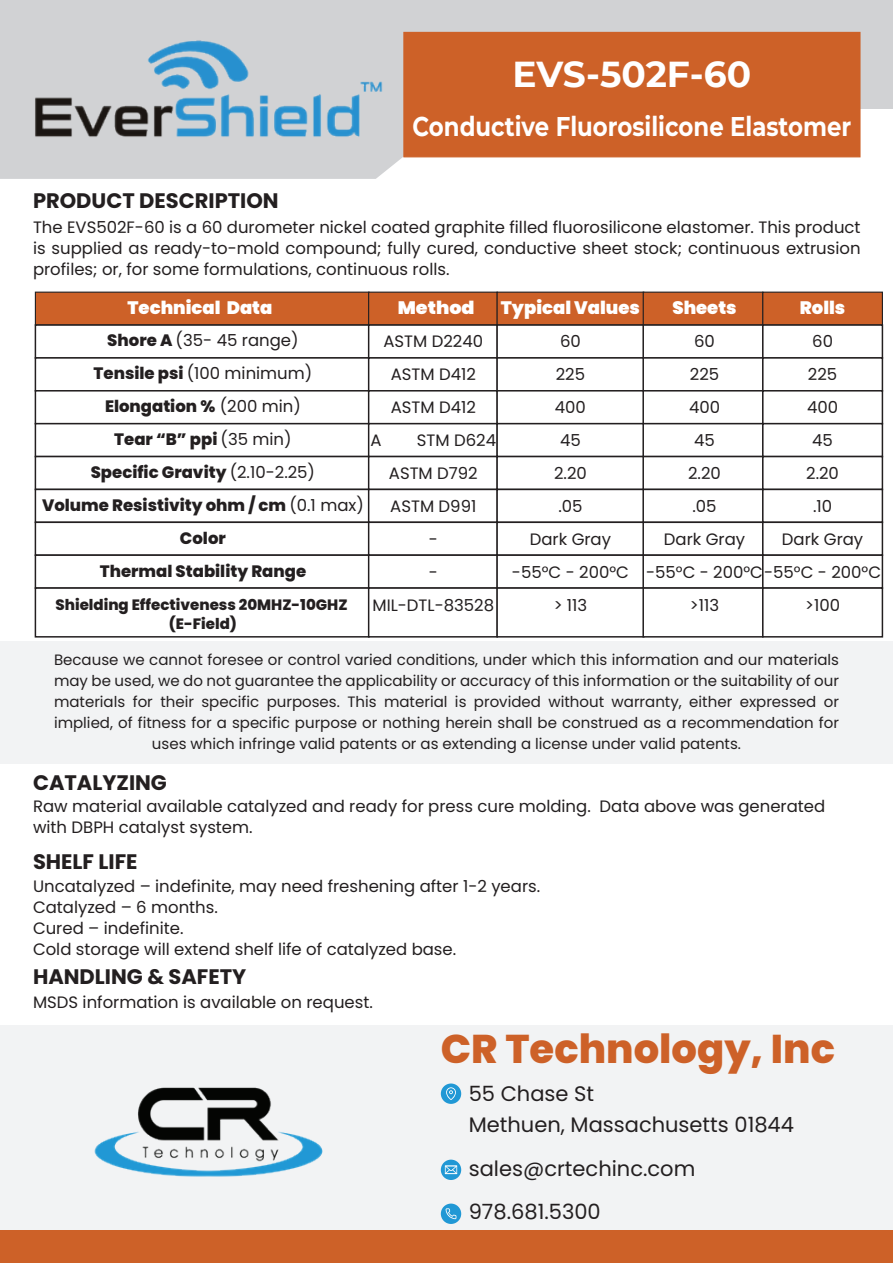
<style>
.page{position:relative;width:893px;height:1263px;background:#fff}
.page>*{position:absolute;margin:0;border:0;box-sizing:border-box;transform-origin:0 0}
.t1{font:800 40.05px "Poppins";color:#cd6128}
.t2{font:700 36px "Montserrat";letter-spacing:-.005em;color:#fff}
.t3{font:700 27px "Montserrat";color:#fff;scale:.85 1}
.t4{font:21px/31.5px "Poppins";color:#231f20}
.t5{font:700 21px "Poppins";color:#231f20}
.t6{font:900 18px "Poppins";color:#fff}
.t7{font:900 18px "Poppins";color:#fff;scale:1.06 1}
.t8{font:16.5px/33px "Poppins";color:#231f20;text-align:center}
.t9{font:800 16.5px/33px "Poppins";color:#231f20;text-align:center}
.t10{font:15px/21px "Poppins";color:#231f20;text-align:center}
.t11{font:800 15px/19.5px "Poppins";color:#231f20;text-align:center}
.s1{font-weight:400}
</style>
<div class="page">
<div style="left:0;top:0;width:893px;height:109px;background:#d1d2d4"></div>
<svg style="left:0;top:109px;width:481px;height:70px"></svg>
<div style="left:403px;top:32px;width:457px;height:125px;background:#cd6128"></div>
<div style="left:0;top:1025px;width:893px;height:205px;background:#f2f3f4"></div>
<div style="left:0;top:641px;width:893px;height:123px;background:#f2f3f4"></div>
<div style="left:0;top:1230px;width:893px;height:33px;background:#cd6128"></div>
<img style="left:94px;top:1087px;width:229px;height:90px">
<div style="left:441px;top:1203px;width:20px;height:21px;background:#2198d5;border-radius:50%"></div>
<svg style="left:446px;top:1208px;width:10px;height:11px"></svg>
<div style="left:441px;top:1083px;width:20px;height:21px;background:#2198d5;border-radius:50%"></div>
<svg style="left:446px;top:1087px;width:10px;height:13px"></svg>
<svg style="left:441px;top:1159px;width:20px;height:21px"></svg>
<svg style="left:445px;top:1165px;width:12px;height:9px"></svg>
<div style="left:35px;top:292px;width:335px;height:34px;background:#cd6128;border:1px solid #231f20"></div>
<div style="left:35px;top:324px;width:335px;height:35px;background:#fff;border:2px solid #231f20"></div>
<div style="left:35px;top:357px;width:335px;height:35px;background:#fff;border:2px solid #231f20"></div>
<div style="left:35px;top:390px;width:335px;height:34px;background:#fff;border:2px solid #231f20"></div>
<div style="left:35px;top:423px;width:335px;height:34px;background:#fff;border:2px solid #231f20"></div>
<div style="left:35px;top:456px;width:335px;height:34px;background:#fff;border:2px solid #231f20"></div>
<div style="left:35px;top:489px;width:335px;height:34px;background:#fff;border:2px solid #231f20"></div>
<div style="left:35px;top:521px;width:335px;height:35px;background:#fff;border:2px solid #231f20"></div>
<div style="left:35px;top:554px;width:335px;height:35px;background:#fff;border:2px solid #231f20"></div>
<img style="left:11px;top:31px;width:397px;height:148px">
<div style="left:368px;top:292px;width:130px;height:34px;background:#cd6128;border:1px solid #231f20"></div>
<div style="left:368px;top:324px;width:130px;height:35px;background:#fff;border:2px solid #231f20"></div>
<div style="left:368px;top:357px;width:130px;height:35px;background:#fff;border:2px solid #231f20"></div>
<div style="left:368px;top:390px;width:130px;height:34px;background:#fff;border:2px solid #231f20"></div>
<div style="left:368px;top:423px;width:130px;height:34px;background:#fff;border:2px solid #231f20"></div>
<div style="left:368px;top:456px;width:130px;height:34px;background:#fff;border:2px solid #231f20"></div>
<div style="left:368px;top:489px;width:130px;height:34px;background:#fff;border:2px solid #231f20"></div>
<div style="left:368px;top:521px;width:130px;height:35px;background:#fff;border:2px solid #231f20"></div>
<div style="left:368px;top:554px;width:130px;height:35px;background:#fff;border:2px solid #231f20"></div>
<div style="left:497px;top:292px;width:147px;height:34px;background:#cd6128;border:1px solid #231f20"></div>
<div style="left:496px;top:324px;width:148px;height:35px;background:#fff;border:2px solid #231f20"></div>
<div style="left:496px;top:357px;width:148px;height:35px;background:#fff;border:2px solid #231f20"></div>
<div style="left:496px;top:390px;width:148px;height:34px;background:#fff;border:2px solid #231f20"></div>
<div style="left:496px;top:423px;width:148px;height:34px;background:#fff;border:2px solid #231f20"></div>
<div style="left:496px;top:456px;width:148px;height:34px;background:#fff;border:2px solid #231f20"></div>
<div style="left:496px;top:489px;width:148px;height:34px;background:#fff;border:2px solid #231f20"></div>
<div style="left:496px;top:521px;width:148px;height:35px;background:#fff;border:2px solid #231f20"></div>
<div style="left:496px;top:554px;width:148px;height:35px;background:#fff;border:2px solid #231f20"></div>
<div style="left:643px;top:292px;width:120px;height:34px;background:#cd6128;border:1px solid #231f20"></div>
<div style="left:642px;top:324px;width:122px;height:35px;background:#fff;border:2px solid #231f20"></div>
<div style="left:642px;top:357px;width:122px;height:35px;background:#fff;border:2px solid #231f20"></div>
<div style="left:642px;top:390px;width:122px;height:34px;background:#fff;border:2px solid #231f20"></div>
<div style="left:642px;top:423px;width:122px;height:34px;background:#fff;border:2px solid #231f20"></div>
<div style="left:642px;top:456px;width:122px;height:34px;background:#fff;border:2px solid #231f20"></div>
<div style="left:642px;top:489px;width:122px;height:34px;background:#fff;border:2px solid #231f20"></div>
<div style="left:642px;top:521px;width:122px;height:35px;background:#fff;border:2px solid #231f20"></div>
<div style="left:642px;top:554px;width:122px;height:35px;background:#fff;border:2px solid #231f20"></div>
<div style="left:35px;top:587px;width:335px;height:51px;background:#fff;border:2px solid #231f20"></div>
<div style="left:368px;top:587px;width:130px;height:51px;background:#fff;border:2px solid #231f20"></div>
<div style="left:496px;top:587px;width:148px;height:51px;background:#fff;border:2px solid #231f20"></div>
<div style="left:642px;top:587px;width:122px;height:51px;background:#fff;border:2px solid #231f20"></div>
<div style="left:762px;top:292px;width:121px;height:34px;background:#cd6128;border:1px solid #231f20"></div>
<div style="left:762px;top:324px;width:121px;height:35px;background:#fff;border:2px solid #231f20"></div>
<div style="left:762px;top:357px;width:121px;height:35px;background:#fff;border:2px solid #231f20"></div>
<div style="left:762px;top:390px;width:121px;height:34px;background:#fff;border:2px solid #231f20"></div>
<div style="left:762px;top:423px;width:121px;height:34px;background:#fff;border:2px solid #231f20"></div>
<div style="left:762px;top:456px;width:121px;height:34px;background:#fff;border:2px solid #231f20"></div>
<div style="left:762px;top:489px;width:121px;height:34px;background:#fff;border:2px solid #231f20"></div>
<div style="left:762px;top:521px;width:121px;height:35px;background:#fff;border:2px solid #231f20"></div>
<div style="left:762px;top:554px;width:121px;height:35px;background:#fff;border:2px solid #231f20"></div>
<div style="left:762px;top:587px;width:121px;height:51px;background:#fff;border:2px solid #231f20"></div>
<p class="t5" style="left:33px;top:188px;width:247px">PRODUCT DESCRIPTION</p>
<h2 class="t2" style="left:513px;top:49px;width:240px">EVS-502F-60</h2>
<h3 class="t3" style="left:412px;top:107px;width:518px">Conductive Fluorosilicone Elastomer</h3>
<p class="t8" style="left:33px;top:217px;width:829px;line-height:21px;text-align:justify">The EVS502F-60 is a 60 durometer nickel coated graphite filled fluorosilicone elastomer. This product is supplied as ready-to-mold compound; fully cured, conductive sheet stock; continuous extrusion profiles; or, for some formulations, continuous rolls.</p>
<p class="t6" style="left:128px;top:298px;width:146px">Technical Data</p>
<p class="t7" style="left:398px;top:298px;width:74px">Method</p>
<p class="t6" style="left:501px;top:298px;width:141px">Typical Values</p>
<p class="t6" style="left:672px;top:298px;width:66px">Sheets</p>
<p class="t9" style="left:42px;top:324px;width:323px">Shore A <span class="s1">(35- 45 range)<br></span>Tensile psi <span class="s1">(100 minimum)<br></span>Elongation % <span class="s1">(200 min)<br></span>Tear “B” ppi <span class="s1">(35 min)<br></span>Specific Gravity <span class="s1">(2.10-2.25)<br></span>Volume Resistivity ohm / cm <span class="s1">(0.1 max)<br></span>Color<br>Thermal Stability Range</p>
<p class="t11" style="left:55px;top:595px;width:294px">Shielding Effectiveness 20MHZ-10GHZ (E-Field)</p>
<p class="t6" style="left:800px;top:298px;width:47px">Rolls</p>
<p class="t8" style="left:782px;top:325px;width:83px">60<br>225<br>400<br>45<br>2.20<br>.10<br>Dark Gray</p>
<p class="t8" style="left:512px;top:325px;width:118px">60<br>225<br>400<br>45<br>2.20<br>.05<br>Dark Gray -55°C - 200°C &gt; 113</p>
<p class="t8" style="left:694px;top:325px;width:22px">60</p>
<p class="t8" style="left:383px;top:325px;width:101px">ASTM D2240<br>ASTM D412<br>ASTM D412</p>
<p class="t8" style="left:690px;top:358px;width:31px">225</p>
<p class="t8" style="left:689px;top:391px;width:33px">400</p>
<p class="t8" style="left:694px;top:424px;width:22px">45</p>
<p class="t8" style="left:688px;top:457px;width:34px">2.20</p>
<p class="t8" style="left:692px;top:490px;width:26px">.05</p>
<p class="t8" style="left:664px;top:523px;width:83px">Dark Gray</p>
<p class="t8" style="left:646px;top:556px;width:236px">-55°C - 200°C-55°C - 200°C</p>
<p class="t8" style="left:690px;top:589px;width:31px">&gt;113</p>
<p class="t8" style="left:370px;top:424px;width:13px">A</p>
<p class="t8" style="left:417px;top:424px;width:81px">STM D624</p>
<p class="t8" style="left:389px;top:457px;width:90px">ASTM D792</p>
<p class="t8" style="left:390px;top:490px;width:88px">ASTM D991</p>
<p class="t8" style="left:429px;top:523px;width:11px">-</p>
<p class="t8" style="left:429px;top:556px;width:11px">-</p>
<p class="t8" style="left:372px;top:589px;width:123px">MIL-DTL-83528</p>
<p class="t8" style="left:805px;top:589px;width:36px">&gt;100</p>
<p class="t10" style="left:54px;top:649px;width:786px">Because we cannot foresee or control varied conditions, under which this information and our materials may be used, we do not guarantee the applicability or accuracy of this information or the suitability of our materials for their specific purposes. This material is provided without warranty, either expressed or implied, of fitness for a specific purpose or nothing herein shall be construed as a recommendation for uses which infringe valid patents or as extending a license under valid patents.</p>
<p class="t5" style="left:33px;top:771px;width:135px">CATALYZING</p>
<p class="t8" style="left:33px;top:796px;width:794px;line-height:21px;text-align:left">Raw material available catalyzed and ready for press cure molding. Data above was generated with DBPH catalyst system.</p>
<p class="t5" style="left:33px;top:850px;width:106px">SHELF LIFE</p>
<p class="t8" style="left:33px;top:875px;width:509px;line-height:21px;text-align:left">Uncatalyzed – indefinite, may need freshening after 1-2 years.<br>Catalyzed – 6 months.<br>Cured – indefinite.<br>Cold storage will extend shelf life of catalyzed base.</p>
<p class="t5" style="left:33px;top:965px;width:215px">HANDLING &amp; SAFETY</p>
<p class="t8" style="left:33px;top:986px;width:341px">MSDS information is available on request.</p>
<h1 class="t1" style="left:441px;top:1025px;width:396px">CR Technology, Inc</h1>
<p class="t4" style="left:469px;top:1077px;width:327px">55 Chase St<br>Methuen, Massachusetts 01844</p>
<p class="t4" style="left:469px;top:1146px;width:228px;line-height:43.5px">sales@crtechinc.com<br>978.681.5300</p>
</div>
